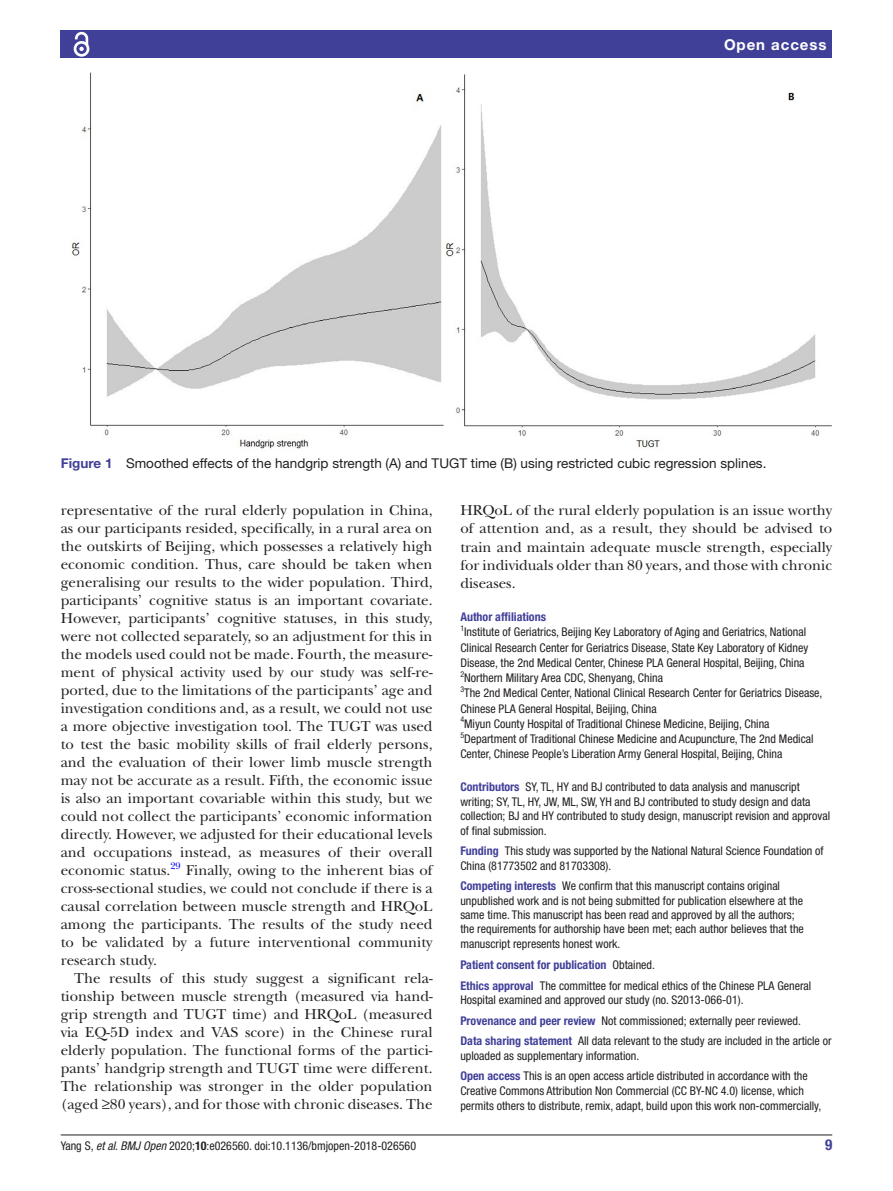
<style>
.page{position:relative;width:893px;height:1191px;background:#fff}
.page>*{position:absolute;margin:0;border:0;box-sizing:border-box;transform-origin:0 0}
.t1{font:15px/18px "New Baskerville";color:#231f20;text-align:justify}
.t2{font:700 15px "Helvetica Neue LT Std";letter-spacing:.065em;color:#fff}
.t3{font:700 condensed 15px "Helvetica Neue LT Std";color:#414099}
.t4{font:13.5px "Helvetica Neue LT Std";color:#231f20}
.t5{font:condensed 12px/14.4px "Helvetica Neue LT Std";color:#231f20}
.t6{font:700 condensed 12px "Helvetica Neue LT Std";color:#414099}
.t7{font:9.9px "New Baskerville";color:#00f}
.t8{font:condensed 7.95px "Helvetica Neue LT Std";color:#231f20}
.s1{font-weight:700;color:#414099}
.s2{font-style:italic}
.s3{font-weight:700}
</style>
<div class="page">
<hr style="left:61px;top:1134px;width:771px;height:1px;background:#231f20">
<div style="left:61px;top:31px;width:771px;height:27px;background:#414099"></div>
<svg style="left:73px;top:31px;width:17px;height:26px"></svg>
<img style="left:71px;top:73px;width:761px;height:376px">
<p class="t2" style="left:724px;top:35px;width:104px">Open access</p>
<p class="t4" style="left:61px;top:455px;width:707px"><span class="s1">Figure 1</span> Smoothed effects of the handgrip strength (A) and TUGT time (B) using restricted cubic regression splines.</p>
<p class="t1" style="left:61px;top:501px;width:373px">representative of the rural elderly population in China, as our participants resided, specifically, in a rural area on the outskirts of Beijing, which possesses a relatively high economic condition. Thus, care should be taken when generalising our results to the wider population. Third, participants’ cognitive status is an important covariate.<br>However, participants’ cognitive statuses, in this study, were not collected separately, so an adjustment for this in the models used could not be made. Fourth, the measure&shy;ment of physical activity used by our study was self-re&shy;ported, due to the limitations of the participants’ age and investigation conditions and, as a result, we could not use a more objective investigation tool. The TUGT was used to test the basic mobility skills of frail elderly persons, and the evaluation of their lower limb muscle strength may not be accurate as a result. Fifth, the economic issue is also an important covariable within this study, but we could not collect the participants’ economic information directly. However, we adjusted for their educational levels and occupations instead, as measures of their overall economic status.</p>
<p class="t7" style="left:170px;top:859px;width:12px">29</p>
<p class="t1" style="left:61px;top:861px;width:373px;text-indent:125px">Finally, owing to the inherent bias of cross-sectional studies, we could not conclude if there is a causal correlation between muscle strength and HRQoL among the participants. The results of the study need to be validated by a future interventional community research study.</p>
<p class="t1" style="left:61px;top:969px;width:373px;text-indent:14px">The results of this study suggest a significant rela&shy;tionship between muscle strength (measured via hand&shy;grip strength and TUGT time) and HRQoL (measured via EQ-5D index and VAS score) in the Chinese rural elderly population. The functional forms of the partici&shy;pants’ handgrip strength and TUGT time were different.<br>The relationship was stronger in the older population (aged ≥80 years), and for those with chronic diseases. The</p>
<p class="t1" style="left:460px;top:501px;width:373px">HRQoL of the rural elderly population is an issue worthy of attention and, as a result, they should be advised to train and maintain adequate muscle strength, especially for individuals older than 80 years, and those with chronic diseases.</p>
<p class="t6" style="left:460px;top:609px;width:87px">Author affiliations</p>
<p class="t8" style="left:460px;top:623px;width:5px">1</p>
<p class="t5" style="left:460px;top:624px;width:349px;line-height:15.1px;text-align:center">Institute of Geriatrics, Beijing Key Laboratory of Aging and Geriatrics, National<br>Clinical Research Center for Geriatrics Disease, State Key Laboratory of Kidney<br>Disease, the 2nd Medical Center, Chinese PLA General Hospital, Beijing, China</p>
<p class="t8" style="left:460px;top:669px;width:5px">2</p>
<p class="t5" style="left:464px;top:670px;width:200px">Northern Military Area CDC, Shenyang, China</p>
<p class="t8" style="left:460px;top:684px;width:5px">3</p>
<p class="t5" style="left:460px;top:685px;width:364px;line-height:15.1px;text-indent:4px">The 2nd Medical Center, National Clinical Research Center for Geriatrics Disease,<br>Chinese PLA General Hospital, Beijing, China</p>
<p class="t8" style="left:460px;top:715px;width:5px">4</p>
<p class="t5" style="left:464px;top:716px;width:307px">Miyun County Hospital of Traditional Chinese Medicine, Beijing, China</p>
<p class="t8" style="left:460px;top:730px;width:5px">5</p>
<p class="t5" style="left:460px;top:731px;width:355px;line-height:15.1px;text-indent:4px">Department of Traditional Chinese Medicine and Acupuncture, The 2nd Medical<br>Center, Chinese People’s Liberation Army General Hospital, Beijing, China</p>
<p class="t5" style="left:460px;top:780px;width:371px"><span class="s1">Contributors</span> SY, TL, HY and BJ contributed to data analysis and manuscript writing; SY, TL, HY, JW, ML, SW, YH and BJ contributed to study design and data collection; BJ and HY contributed to study design, manuscript revision and approval of final submission.</p>
<p class="t5" style="left:460px;top:843px;width:365px"><span class="s1">Funding</span> This study was supported by the National Natural Science Foundation of<br>China (81773502 and 81703308).</p>
<p class="t5" style="left:460px;top:878px;width:345px"><span class="s1">Competing interests</span> We confirm that this manuscript contains original unpublished work and is not being submitted for publication elsewhere at the same time. This manuscript has been read and approved by all the authors; the requirements for authorship have been met; each author believes that the manuscript represents honest work.</p>
<p class="t5" style="left:460px;top:954px;width:353px;line-height:20.5px"><span class="s1">Patient consent for publication</span> Obtained.<br><span class="s1">Ethics approval</span> The committee for medical ethics of the Chinese PLA General</p>
<p class="t5" style="left:460px;top:989px;width:373px;line-height:20.5px">Hospital examined and approved our study (no. S2013-066-01).<br><span class="s1">Provenance and peer review</span> Not commissioned; externally peer reviewed.<br><span class="s1">Data sharing statement</span> All data relevant to the study are included in the article or</p>
<p class="t5" style="left:460px;top:1045px;width:349px;line-height:20.5px">uploaded as supplementary information.<br><span class="s1">Open access</span> This is an open access article distributed in accordance with the</p>
<p class="t5" style="left:460px;top:1083px;width:362px">Creative Commons Attribution Non Commercial (CC BY-NC 4.0) license, which permits others to distribute, remix, adapt, build upon this work non-commercially,</p>
<p class="t5" style="left:61px;top:1138px;width:357px">Yang S, <span class="s2">et al</span>. <span class="s2">BMJ Open</span> 2020;<span class="s3">10</span>:e026560. doi:10.1136/bmjopen-2018-026560</p>
<p class="t3" style="left:825px;top:1135px;width:9px">9</p>
</div>
